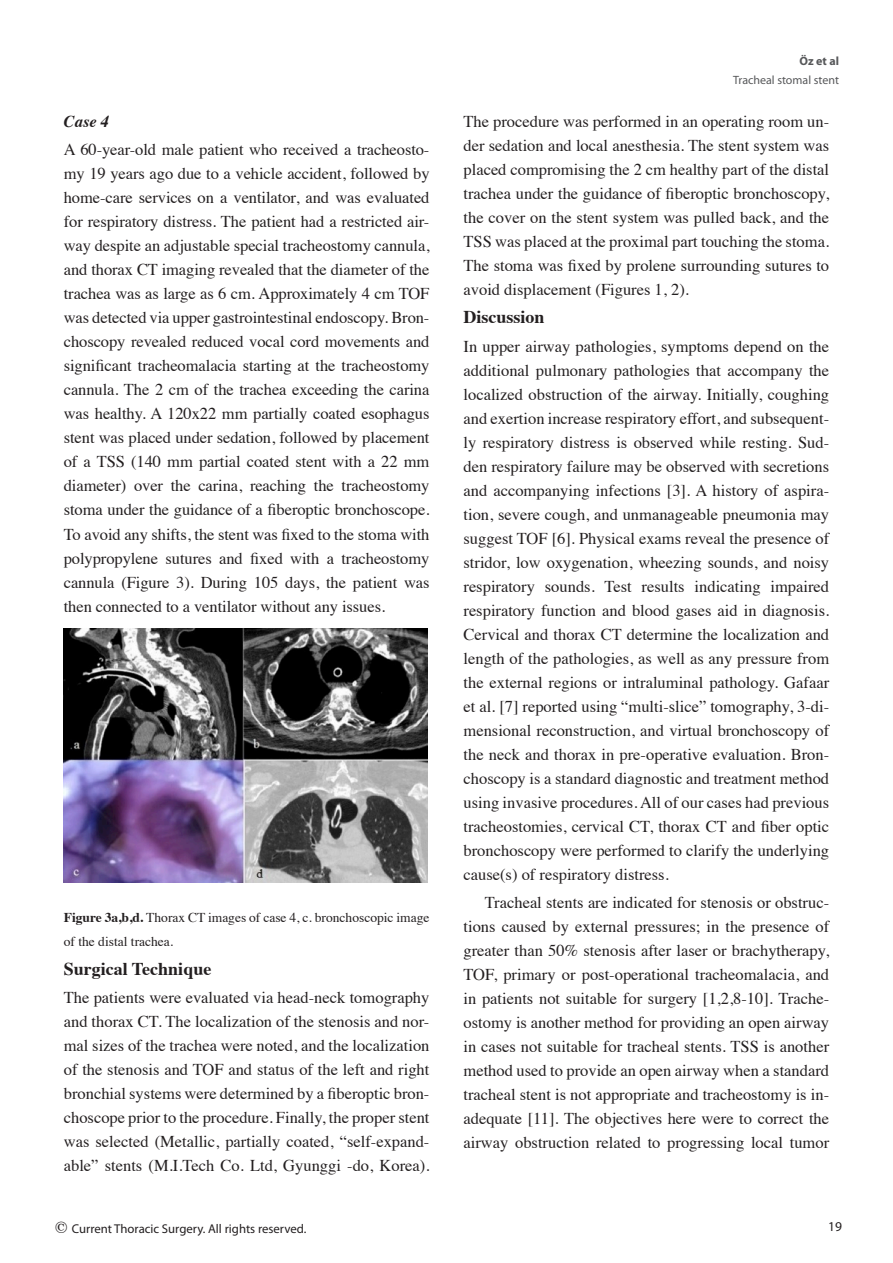
<style>
.page{position:relative;width:893px;height:1263px;background:#fff}
.page>*{position:absolute;margin:0;border:0;box-sizing:border-box;transform-origin:0 0}
.t1{font:700 18px "Times";color:#231f20}
.t2{font:16.5px/24px "Times";color:#231f20;text-align:justify}
.t3{font:italic 700 16.5px "Times";color:#231f20}
.t4{font:13.5px/24px "Times";color:#231f20}
.t5{font:13.5px "Myriad Pro";color:#231f20}
.t6{font:12.75px "Myriad Pro";color:#231f20}
.t7{font:12px "Myriad Pro";color:#57585a}
.t8{font:700 12px "Myriad Pro";color:#57585a}
.s1{font-weight:700}
.s2{font-family:"Times";font-size:16.5px}
</style>
<div class="page">
<img style="left:64px;top:629px;width:363px;height:253px">
<p class="t3" style="left:64px;top:106px;width:47px">Case 4</p>
<p class="t2" style="left:64px;top:136px;width:367px">A 60-year-old male patient who received a tracheosto&shy;my 19 years ago due to a vehicle accident, followed by home-care services on a ventilator, and was evaluated for respiratory distress. The patient had a restricted air&shy;way despite an adjustable special tracheostomy cannula, and thorax CT imaging revealed that the diameter of the trachea was as large as 6 cm. Approximately 4 cm TOF was detected via upper gastrointestinal endoscopy. Bron&shy;choscopy revealed reduced vocal cord movements and significant tracheomalacia starting at the tracheostomy cannula. The 2 cm of the trachea exceeding the carina was healthy. A 120x22 mm partially coated esophagus stent was placed under sedation, followed by placement of a TSS (140 mm partial coated stent with a 22 mm diameter) over the carina, reaching the tracheostomy stoma under the guidance of a fiberoptic bronchoscope.<br>To avoid any shifts, the stent was fixed to the stoma with polypropylene sutures and fixed with a tracheostomy cannula (Figure 3). During 105 days, the patient was then connected to a ventilator without any issues.</p>
<p class="t4" style="left:64px;top:905px;width:367px"><span class="s1">Figure 3a,b,d.</span> Thorax CT images of case 4, c. bronchoscopic image of the distal trachea.</p>
<p class="t1" style="left:64px;top:951px;width:149px">Surgical Technique</p>
<p class="t2" style="left:64px;top:984px;width:367px">The patients were evaluated via head-neck tomography and thorax CT. The localization of the stenosis and nor&shy;mal sizes of the trachea were noted, and the localization of the stenosis and TOF and status of the left and right bronchial systems were determined by a fiberoptic bron&shy;choscope prior to the procedure. Finally, the proper stent was selected (Metallic, partially coated, “self-expand&shy;able” stents (M.I.Tech Co. Ltd, Gyunggi -do, Korea).</p>
<p class="t6" style="left:55px;top:1221px;width:253px"><span class="s2">©</span> Current Thoracic Surgery. All rights reserved.</p>
<p class="t8" style="left:799px;top:54px;width:41px">Öz et al</p>
<p class="t7" style="left:733px;top:72px;width:107px">Tracheal stomal stent</p>
<p class="t2" style="left:463px;top:108px;width:367px">The procedure was performed in an operating room un&shy;der sedation and local anesthesia. The stent system was placed compromising the 2 cm healthy part of the distal trachea under the guidance of fiberoptic bronchoscopy, the cover on the stent system was pulled back, and the TSS was placed at the proximal part touching the stoma.<br>The stoma was fixed by prolene surrounding sutures to avoid displacement (Figures 1, 2).</p>
<p class="t1" style="left:463px;top:300px;width:83px">Discussion</p>
<p class="t2" style="left:463px;top:333px;width:367px">In upper airway pathologies, symptoms depend on the additional pulmonary pathologies that accompany the localized obstruction of the airway. Initially, coughing and exertion increase respiratory effort, and subsequent&shy;ly respiratory distress is observed while resting. Sud&shy;den respiratory failure may be observed with secretions and accompanying infections [3]. A history of aspira&shy;tion, severe cough, and unmanageable pneumonia may suggest TOF [6]. Physical exams reveal the presence of stridor, low oxygenation, wheezing sounds, and noisy respiratory sounds. Test results indicating impaired respiratory function and blood gases aid in diagnosis.<br>Cervical and thorax CT determine the localization and length of the pathologies, as well as any pressure from the external regions or intraluminal pathology. Gafaar et al. [7] reported using “multi-slice” tomography, 3-di&shy;mensional reconstruction, and virtual bronchoscopy of the neck and thorax in pre-operative evaluation. Bron&shy;choscopy is a standard diagnostic and treatment method using invasive procedures. All of our cases had previous tracheostomies, cervical CT, thorax CT and fiber optic bronchoscopy were performed to clarify the underlying cause(s) of respiratory distress.</p>
<p class="t2" style="left:463px;top:889px;width:367px;text-indent:21px">Tracheal stents are indicated for stenosis or obstruc&shy;tions caused by external pressures; in the presence of greater than 50% stenosis after laser or brachytherapy, TOF, primary or post-operational tracheomalacia, and in patients not suitable for surgery [1,2,8-10]. Trache&shy;ostomy is another method for providing an open airway in cases not suitable for tracheal stents. TSS is another method used to provide an open airway when a standard tracheal stent is not appropriate and tracheostomy is in&shy;adequate [11]. The objectives here were to correct the airway obstruction related to progressing local tumor</p>
<p class="t5" style="left:828px;top:1218px;width:15px">19</p>
</div>
